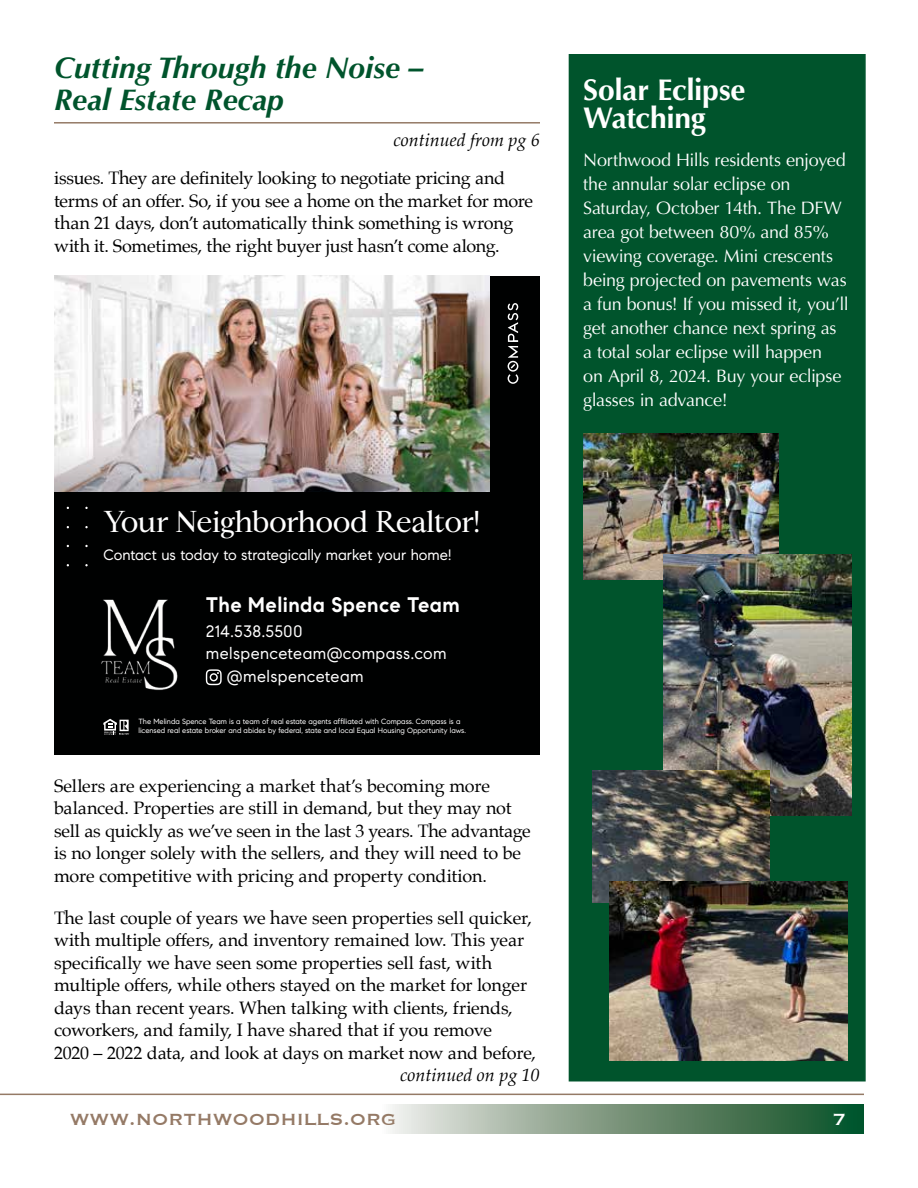
<style>
.page{position:relative;width:918px;height:1188px;background:#fff}
.page>*{position:absolute;margin:0;border:0;box-sizing:border-box;transform-origin:0 0}
.t1{font:italic 700 30px/31.5px "Optima";color:#00542c}
.t2{font:30px "Compass Serif";letter-spacing:-.02em;color:#fff}
.t3{font:700 30px/28.5px "Optima";letter-spacing:-.01em;color:#fff}
.t4{font:21px "Copperplate";color:#957a66}
.t5{font:700 21px "Compass Sans";letter-spacing:.02em;color:#fff}
.t6{font:21px "Copperplate";color:#fff}
.t7{font:18px/22.5px "Palatino";letter-spacing:-.01em;color:#000}
.t8{font:18px/24px "Optima";letter-spacing:-.015em;color:#fff}
.t9{font:italic 18px "Palatino";color:#000}
.t10{font:16.5px "Compass Sans";letter-spacing:.02em;color:#fff}
.t11{font:15px "Compass Sans";color:#fff}
.t12{font:7.5px/9px "Compass Sans";color:#fff}
</style>
<div class="page">
<hr style="left:0;top:1094px;width:864px;height:1px;background:#957a66">
<svg style="left:390px;top:1104px;width:474px;height:30px;background:#78977f"></svg>
<hr style="left:54px;top:122px;width:486px;height:2px;background:#957a66">
<div style="left:569px;top:54px;width:297px;height:1028px;background:#00542c;border:2px solid #00542c"></div>
<img style="left:583px;top:434px;width:195px;height:146px">
<img style="left:664px;top:554px;width:187px;height:261px">
<img style="left:592px;top:770px;width:177px;height:133px">
<img style="left:609px;top:881px;width:239px;height:179px">
<div style="left:54px;top:276px;width:486px;height:478px;background:#000101"></div>
<img style="left:54px;top:276px;width:435px;height:216px">
<svg style="left:508px;top:303px;width:10px;height:81px"></svg>
<svg style="left:103px;top:719px;width:27px;height:16px"></svg>
<img style="left:101px;top:599px;width:77px;height:91px">
<svg style="left:206px;top:669px;width:16px;height:16px"></svg>
<h1 class="t1" style="left:54px;top:53px;width:371px">Cutting Through the Noise –<br>Real Estate Recap</h1>
<p class="t9" style="left:393px;top:124px;width:148px">continued from pg 6</p>
<p class="t7" style="left:54px;top:167px;width:481px">issues. They are definitely looking to negotiate pricing and terms of an offer. So, if you see a home on the market for more than 21 days, don’t automatically think something is wrong with it. Sometimes, the right buyer just hasn’t come along.</p>
<h1 class="t2" style="left:103px;top:503px;width:378px">Your Neighborhood Realtor!</h1>
<p class="t11" style="left:103px;top:546px;width:350px">Contact us today to strategically market your home!</p>
<p class="t5" style="left:206px;top:592px;width:255px">The Melinda Spence Team</p>
<p class="t10" style="left:206px;top:621px;width:98px">214.538.5500</p>
<p class="t10" style="left:206px;top:644px;width:242px">melspenceteam@compass.com</p>
<p class="t10" style="left:227px;top:666px;width:138px">@melspenceteam</p>
<p class="t12" style="left:138px;top:717px;width:329px">The Melinda Spence Team is a team of real estate agents affiliated with Compass. Compass is a licensed real estate broker and abides by federal, state and local Equal Housing Opportunity laws.</p>
<p class="t7" style="left:54px;top:774px;width:478px">Sellers are experiencing a market that’s becoming more balanced. Properties are still in demand, but they may not sell as quickly as we’ve seen in the last 3 years. The advantage is no longer solely with the sellers, and they will need to be more competitive with pricing and property condition.</p>
<p class="t7" style="left:54px;top:906px;width:484px">The last couple of years we have seen properties sell quicker, with multiple offers, and inventory remained low. This year specifically we have seen some properties sell fast, with multiple offers, while others stayed on the market for longer days than recent years. When talking with clients, friends, coworkers, and family, I have shared that if you remove<br>2020 – 2022 data, and look at days on market now and before,</p>
<p class="t9" style="left:400px;top:1060px;width:141px">continued on pg 10</p>
<h1 class="t3" style="left:583px;top:76px;width:164px">Solar Eclipse<br>Watching</h1>
<p class="t8" style="left:583px;top:148px;width:267px">Northwood Hills residents enjoyed the annular solar eclipse on<br>Saturday, October 14th. The DFW area got between 80% and 85% viewing coverage. Mini crescents being projected on pavements was a fun bonus! If you missed it, you’ll get another chance next spring as a total solar eclipse will happen<br>on April 8, 2024. Buy your eclipse glasses in advance!</p>
<p class="t4" style="left:70px;top:1105px;width:328px">WWW.NORTHWOODHILLS.ORG</p>
<p class="t6" style="left:833px;top:1105px;width:14px">7</p>
</div>
